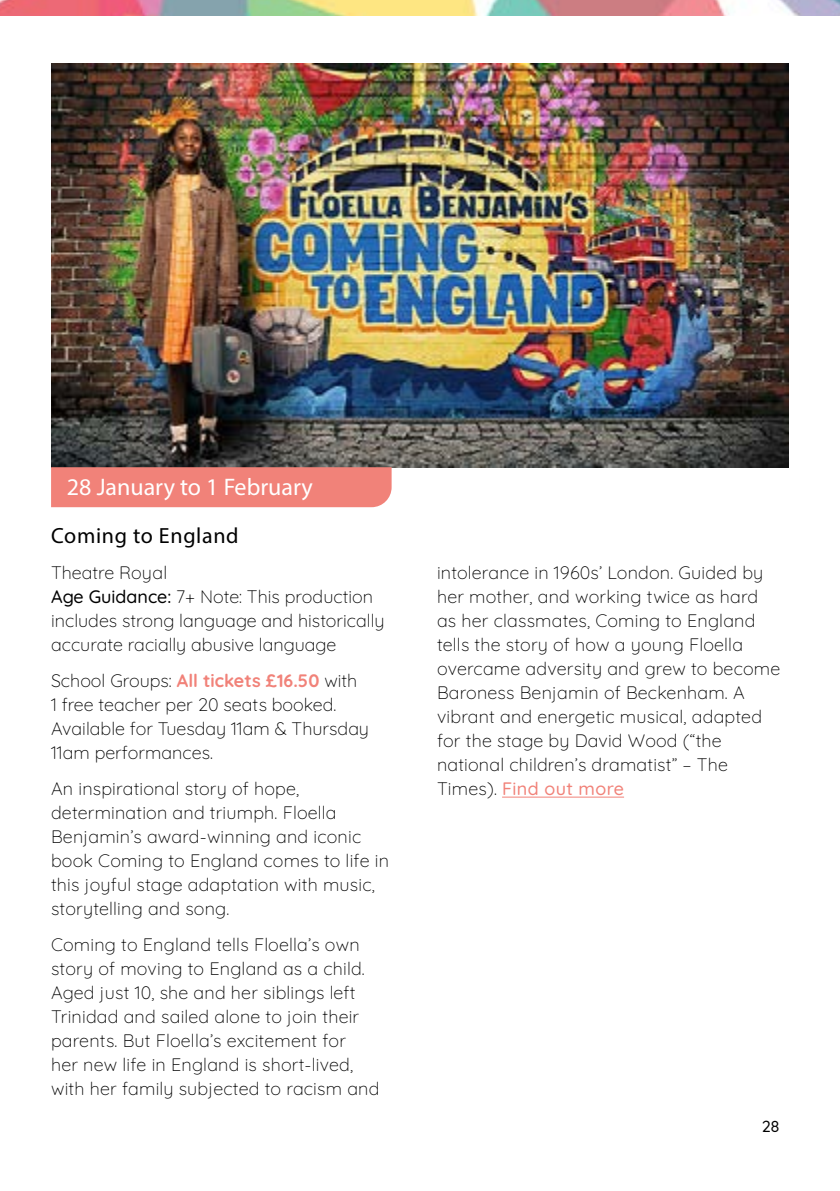
<style>
.page{position:relative;width:840px;height:1191px;background:#fff}
.page>*{position:absolute;margin:0;border:0;box-sizing:border-box;transform-origin:0 0}
.t1{font:24px "Myriad Pro";color:#fff}
.t2{font:22px "Myriad Pro";letter-spacing:.03em;color:#000}
.t3{font:300 18px/24px "Quicksand";letter-spacing:.01em;color:#000}
.t4{font:500 16px "Quicksand";color:#000}
.s1{font-weight:500}
.s2{font-weight:700;color:#f18279}
.s3{font-weight:500;color:#f18279}
</style>
<div class="page">
<img style="left:0;top:0;width:839px;height:15px">
<img style="left:51px;top:63px;width:737px;height:404px">
<hr style="left:502px;top:796px;width:121px;height:1px;background:#f18279">
<div style="left:51px;top:467px;width:340px;height:40px;background:#f18279"></div>
<h1 class="t1" style="left:67px;top:472px;width:247px">28 January to 1 February</h1>
<p class="t2" style="left:51px;top:522px;width:189px">Coming to England</p>
<p class="t3" style="left:51px;top:559px;width:335px">Theatre Royal<br><span class="s1">Age Guidance:</span> 7+ Note: This production includes strong language and historically accurate racially abusive language</p>
<p class="t3" style="left:51px;top:667px;width:319px">School Groups: <span class="s2">All tickets £16.50</span> with<br>1 free teacher per 20 seats booked.<br>Available for Tuesday 11am &amp; Thursday<br>11am performances.</p>
<p class="t3" style="left:51px;top:775px;width:339px">An inspirational story of hope, determination and triumph. Floella Benjamin’s award-winning and iconic book Coming to England comes to life in this joyful stage adaptation with music, storytelling and song.</p>
<p class="t3" style="left:51px;top:931px;width:330px">Coming to England tells Floella’s own story of moving to England as a child.<br>Aged just 10, she and her siblings left Trinidad and sailed alone to join their parents. But Floella’s excitement for<br>her new life in England is short-lived, with her family subjected to racism and</p>
<p class="t3" style="left:437px;top:559px;width:344px">intolerance in 1960s’ London. Guided by her mother, and working twice as hard as her classmates, Coming to England tells the story of how a young Floella overcame adversity and grew to become Baroness Benjamin of Beckenham. A vibrant and energetic musical, adapted for the stage by David Wood (“the national children’s dramatist” – The Times). <span class="s3">Find out more</span></p>
<p class="t4" style="left:761px;top:1114px;width:20px">28</p>
</div>
